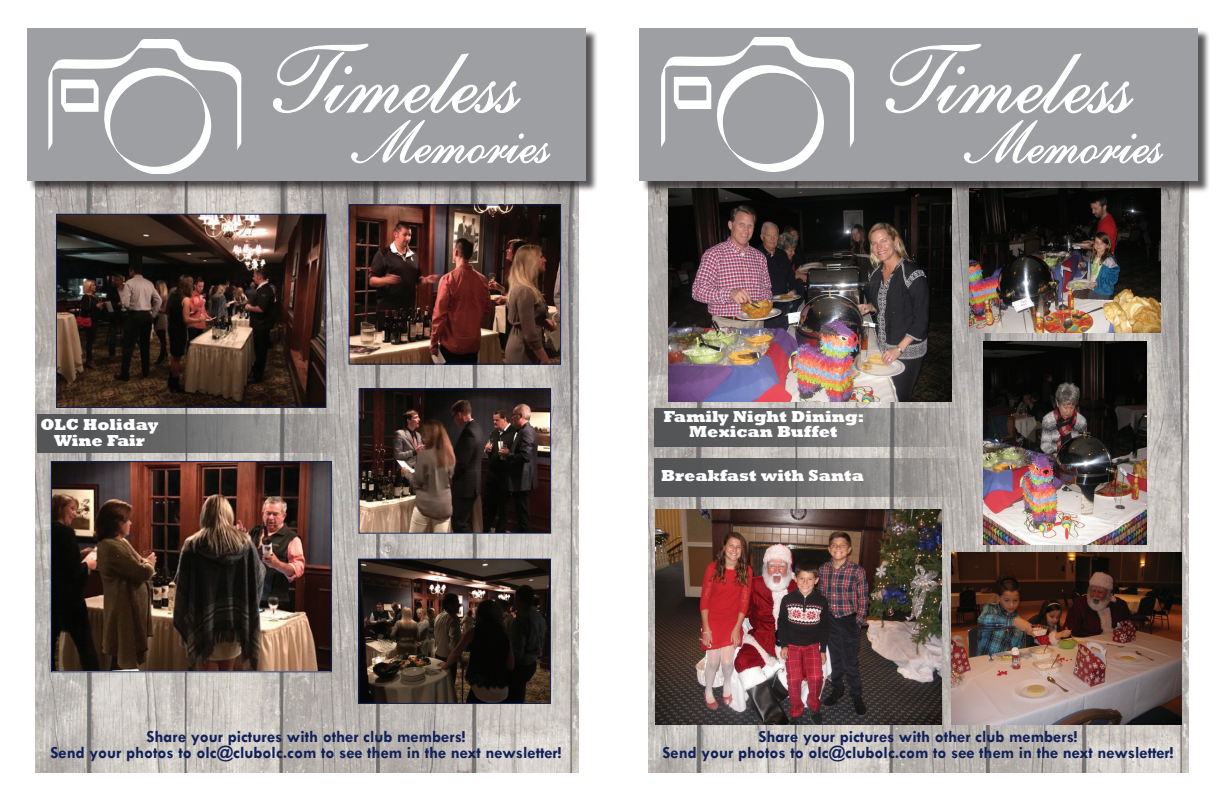
<style>
.page{position:relative;width:1224px;height:792px;background:#fff}
.page>*{position:absolute;margin:0;border:0;box-sizing:border-box;transform-origin:0 0}
.t1{font:94.9px "Shelley Andante BT";color:#fff}
.t2{font:59.4px "Shelley Andante BT";color:#fff}
.t3{font:700 17px/16px "Tw Cen";color:#112059;text-align:center}
.t4{font:800 16.3px/15.5px "Rockwell";color:#fff;text-align:center}
</style>
<div class="page">
<img style="left:648px;top:193px;width:540px;height:579px">
<img style="left:36px;top:193px;width:542px;height:579px">
<div style="left:641px;top:30px;width:570px;height:163px;background:#231f20;opacity:.75"></div>
<div style="left:640px;top:28px;width:558px;height:152px;background:#9d9fa2"></div>
<div style="left:28px;top:29px;width:570px;height:164px;background:#231f20;opacity:.75"></div>
<div style="left:27px;top:28px;width:558px;height:152px;background:#9d9fa2"></div>
<svg style="left:885px;top:43px;width:279px;height:121px"></svg>
<svg style="left:273px;top:43px;width:278px;height:121px"></svg>
<img style="left:58px;top:216px;width:266px;height:190px">
<div style="left:56px;top:214px;width:270px;height:194px;border:1px solid #112059"></div>
<img style="left:351px;top:207px;width:208px;height:155px">
<div style="left:349px;top:205px;width:212px;height:159px;border:1px solid #112059"></div>
<img style="left:53px;top:463px;width:277px;height:207px">
<div style="left:51px;top:461px;width:281px;height:211px;border:1px solid #112059"></div>
<img style="left:361px;top:391px;width:188px;height:141px">
<div style="left:359px;top:389px;width:192px;height:145px;border:1px solid #112059"></div>
<img style="left:361px;top:561px;width:188px;height:141px">
<div style="left:359px;top:559px;width:192px;height:145px;border:1px solid #112059"></div>
<svg style="left:48px;top:40px;width:194px;height:134px"></svg>
<svg style="left:661px;top:37px;width:193px;height:134px"></svg>
<svg style="left:37px;top:414px;width:312px;height:39px;background:#757574"></svg>
<svg style="left:654px;top:408px;width:312px;height:39px;background:#757575"></svg>
<svg style="left:654px;top:458px;width:312px;height:39px;background:#757474"></svg>
<img style="left:969px;top:189px;width:192px;height:144px">
<img style="left:668px;top:189px;width:283px;height:212px">
<img style="left:984px;top:341px;width:162px;height:204px">
<img style="left:951px;top:552px;width:231px;height:173px">
<img style="left:655px;top:510px;width:287px;height:215px">
<h1 class="t1" style="left:264px;top:22px;width:256px">Timeless</h1>
<h2 class="t2" style="left:351px;top:106px;width:200px">Memories</h2>
<h1 class="t1" style="left:877px;top:22px;width:256px">Timeless</h1>
<h2 class="t2" style="left:964px;top:106px;width:200px">Memories</h2>
<p class="t4" style="left:40px;top:417px;width:120px">OLC Holiday<br>Wine Fair</p>
<p class="t4" style="left:664px;top:409px;width:202px">Family Night Dining:<br>Mexican Buffet</p>
<p class="t4" style="left:661px;top:468px;width:204px">Breakfast with Santa</p>
<p class="t3" style="left:51px;top:729px;width:513px">Share your pictures with other club members!<br>Send your photos to olc@clubolc.com to see them in the next newsletter!</p>
<p class="t3" style="left:663px;top:729px;width:513px">Share your pictures with other club members!<br>Send your photos to olc@clubolc.com to see them in the next newsletter!</p>
</div>
